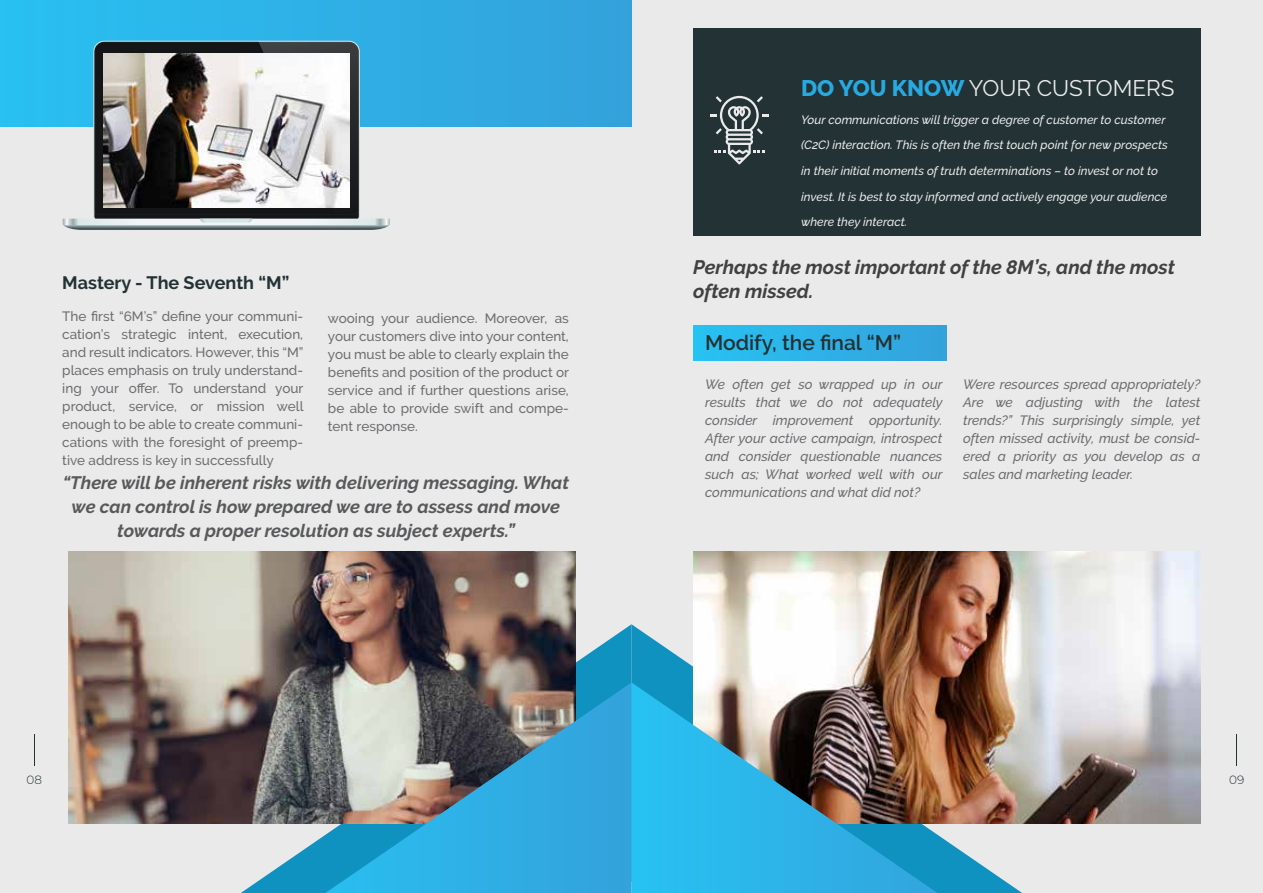
<style>
.page{position:relative;width:1263px;height:893px;background:#eaeaea}
.page>*{position:absolute;margin:0;border:0;box-sizing:border-box;transform-origin:0 0}
.t1{font:22.5px "Raleway";color:#eaeaea}
.t2{font:600 21px "Raleway";color:#233235}
.t3{font:italic 700 19.5px/23.4px "Raleway";color:#414042}
.t4{font:italic 700 18px/24px "Raleway";color:#58595b;text-align:center}
.t5{font:700 18px "Raleway";color:#233235}
.t6{font:500 13.5px/18px "Raleway";color:#6d6e71;text-align:justify}
.t7{font:italic 500 13.5px/18px "Raleway";color:#6d6e71;text-align:justify}
.t8{font:italic 500 12px/25.5px "Raleway";color:#eaeaea}
.t9{font:300 12px "Montserrat";color:#233336}
.s1{font-weight:800;color:#28aae1}
</style>
<div class="page">
<div style="left:0;top:0;width:631px;height:126px;background:linear-gradient(to right,#2ac1f1,#34a1db)"></div>
<div style="left:693px;top:28px;width:508px;height:208px;background:#233235"></div>
<svg style="left:241px;top:624px;width:390px;height:269px"></svg>
<svg style="left:631px;top:624px;width:391px;height:269px"></svg>
<img style="left:68px;top:552px;width:508px;height:272px">
<img style="left:693px;top:552px;width:508px;height:272px">
<svg style="left:325px;top:682px;width:306px;height:211px;background:#579bb7"></svg>
<img style="left:631px;top:682px;width:306px;height:211px">
<img style="left:63px;top:41px;width:327px;height:189px">
<hr style="left:34px;top:734px;width:1px;height:32px;background:#233336">
<div style="left:693px;top:326px;width:254px;height:35px;background:linear-gradient(to right,#27c2f2,#34a1db)"></div>
<svg style="left:710px;top:96px;width:59px;height:68px"></svg>
<hr style="left:1236px;top:734px;width:1px;height:32px;background:#233336">
<h3 class="t5" style="left:62px;top:273px;width:229px">Mastery - The Seventh “M”</h3>
<p class="t6" style="left:62px;top:308px;width:243px">The first “6M’s” define your communi&shy;cation’s strategic intent, execution, and result indicators. However, this “M” places emphasis on truly understand&shy;ing your offer. To understand your product, service, or mission well enough to be able to create communi&shy;cations with the foresight of preemp&shy;tive address is key in successfully</p>
<p class="t6" style="left:328px;top:309px;width:243px">wooing your audience. Moreover, as your customers dive into your content, you must be able to clearly explain the benefits and position of the product or service and if further questions arise, be able to provide swift and compe&shy;tent response.</p>
<h3 class="t4" style="left:63px;top:471px;width:508px">“There will be inherent risks with delivering messaging. What we can control is how prepared we are to assess and move towards a proper resolution as subject experts.”</h3>
<p class="t9" style="left:26px;top:772px;width:17px">08</p>
<h1 class="t1" style="left:801px;top:75px;width:375px"><span class="s1">DO YOU KNOW</span> YOUR CUSTOMERS</h1>
<p class="t8" style="left:801px;top:107px;width:368px">Your communications will trigger a degree of customer to customer (C2C) interaction. This is often the first touch point for new prospects in their initial moments of truth determinations – to invest or not to invest. It is best to stay informed and actively engage your audience where they interact.</p>
<h3 class="t3" style="left:693px;top:256px;width:484px">Perhaps the most important of the 8M’s, and the most often missed.</h3>
<h2 class="t2" style="left:705px;top:330px;width:198px">Modify, the final “M”</h2>
<p class="t7" style="left:705px;top:375px;width:239px">We often get so wrapped up in our results that we do not adequately consider improvement opportunity.<br>After your active campaign, introspect and consider questionable nuances such as; What worked well with our communications and what did not?</p>
<p class="t7" style="left:963px;top:375px;width:239px">Were resources spread appropriately?<br>Are we adjusting with the latest trends?” This surprisingly simple, yet often missed activity, must be consid&shy;ered a priority as you develop as a sales and marketing leader.</p>
<p class="t9" style="left:1229px;top:772px;width:17px">09</p>
</div>
